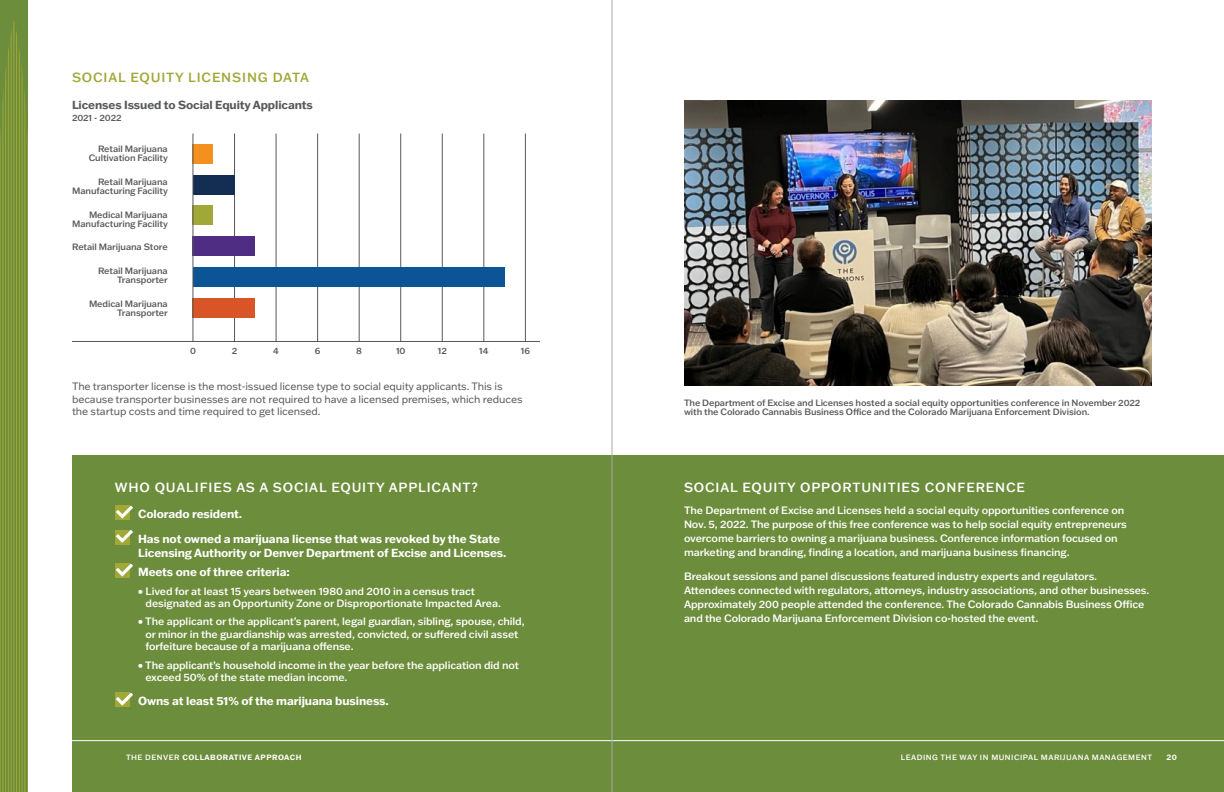
<style>
.page{position:relative;width:1224px;height:792px;background:#fff}
.page>*{position:absolute;margin:0;border:0;box-sizing:border-box;transform-origin:0 0}
.Subheads_1{font:500 13px "Franklin Gothic ATF";letter-spacing:.065em;color:#fff}
.Subheads_1-2{font:500 13px "Franklin Gothic ATF";letter-spacing:.065em;color:#a0a837}
.Subheads_2{font:700 11.5px/14px "Franklin Gothic ATF";letter-spacing:-.01em;color:#fff}
.Subheads_2-2{font:700 11.5px "Franklin Gothic ATF";letter-spacing:-.01em;color:#57585a}
.Body_Copy{font:500 10.5px/14px "Franklin Gothic ATF";letter-spacing:-.01em;color:#fff}
.Body_Copy-2{font:10.5px/12.5px "Franklin Gothic ATF";letter-spacing:-.01em;color:#57585a}
.Captions_and_Labels{font:500 9px/9px "Franklin Gothic ATF";letter-spacing:-.01em;color:#57585a;text-align:right}
.Body_Copy-3{font:500 7.5px "Franklin Gothic ATF";letter-spacing:.065em;color:#fff}
.Body_Copy-4{font:700 7.5px "Franklin Gothic ATF";letter-spacing:.065em;color:#fff}
.s1{font-weight:500}
</style>
<div class="page">
<div style="left:72px;top:456px;width:1152px;height:336px;background:#6c8d3b"></div>
<div style="left:115px;top:505px;width:15px;height:15px;background:#a0a837"></div>
<svg style="left:116px;top:506px;width:17px;height:12px"></svg>
<div style="left:115px;top:530px;width:15px;height:15px;background:#a0a837"></div>
<svg style="left:116px;top:530px;width:17px;height:13px"></svg>
<svg style="left:115px;top:563px;width:15px;height:15px"></svg>
<svg style="left:116px;top:564px;width:17px;height:12px"></svg>
<svg style="left:115px;top:692px;width:15px;height:15px"></svg>
<svg style="left:116px;top:693px;width:17px;height:12px"></svg>
<img style="left:684px;top:101px;width:468px;height:285px">
<hr style="left:72px;top:341px;width:468px;height:1px;background:#57585a">
<hr style="left:234px;top:134px;width:1px;height:208px;background:#57585a">
<hr style="left:276px;top:134px;width:1px;height:208px;background:#57585a">
<hr style="left:317px;top:134px;width:1px;height:208px;background:#57585a">
<hr style="left:359px;top:134px;width:1px;height:208px;background:#57585a">
<hr style="left:401px;top:134px;width:1px;height:208px;background:#57585a">
<hr style="left:442px;top:134px;width:1px;height:208px;background:#57585a">
<hr style="left:484px;top:134px;width:1px;height:208px;background:#57585a">
<hr style="left:525px;top:134px;width:1px;height:208px;background:#57585a">
<div style="left:193px;top:144px;width:20px;height:19px;background:#f4911e"></div>
<div style="left:193px;top:175px;width:42px;height:19px;background:#132d53"></div>
<div style="left:193px;top:206px;width:20px;height:19px;background:#a0a837"></div>
<div style="left:193px;top:236px;width:62px;height:20px;background:#4f2d82"></div>
<div style="left:193px;top:298px;width:62px;height:19px;background:#d95426"></div>
<div style="left:193px;top:267px;width:312px;height:20px;background:#0b5596"></div>
<hr style="left:193px;top:134px;width:1px;height:208px;background:#57585a">
<div style="left:0;top:0;width:28px;height:792px;background:#6c8d3b"></div>
<svg style="left:0;top:20px;width:28px;height:772px"></svg>
<hr style="left:72px;top:740px;width:540px;height:1px;background:#fff">
<hr style="left:612px;top:740px;width:612px;height:1px;background:#fff">
<hr style="left:612px;top:0;width:1px;height:792px;background:#a8a9ad">
<p class="Subheads_1-2" style="left:72px;top:68px;width:239px">SOCIAL EQUITY LICENSING DATA</p>
<p class="Subheads_2-2" style="left:72px;top:98px;width:242px">Licenses Issued to Social Equity Applicants</p>
<p class="Captions_and_Labels" style="left:72px;top:113px;width:51px">2021 - 2022</p>
<p class="Captions_and_Labels" style="left:89px;top:144px;width:81px">Retail Marijuana<br>Cultivation Facility</p>
<p class="Captions_and_Labels" style="left:72px;top:177px;width:97px">Retail Marijuana<br>Manufacturing Facility</p>
<p class="Captions_and_Labels" style="left:72px;top:210px;width:97px">Medical Marijuana<br>Manufacturing Facility</p>
<p class="Captions_and_Labels" style="left:72px;top:242px;width:97px">Retail Marijuana Store</p>
<p class="Captions_and_Labels" style="left:98px;top:266px;width:71px">Retail Marijuana<br>Transporter</p>
<p class="Captions_and_Labels" style="left:89px;top:299px;width:80px">Medical Marijuana<br>Transporter</p>
<p class="Captions_and_Labels" style="left:190px;top:346px;width:7px">0</p>
<p class="Captions_and_Labels" style="left:232px;top:346px;width:7px">2</p>
<p class="Captions_and_Labels" style="left:273px;top:346px;width:7px">4</p>
<p class="Captions_and_Labels" style="left:315px;top:346px;width:7px">6</p>
<p class="Captions_and_Labels" style="left:356px;top:346px;width:7px">8</p>
<p class="Captions_and_Labels" style="left:396px;top:346px;width:11px">10</p>
<p class="Captions_and_Labels" style="left:438px;top:346px;width:11px">12</p>
<p class="Captions_and_Labels" style="left:479px;top:346px;width:11px">14</p>
<p class="Captions_and_Labels" style="left:521px;top:346px;width:11px">16</p>
<p class="Body_Copy-2" style="left:72px;top:380px;width:452px">The transporter license is the most-issued license type to social equity applicants. This is because transporter businesses are not required to have a licensed premises, which reduces the startup costs and time required to get licensed.</p>
<p class="Subheads_1" style="left:115px;top:479px;width:365px">WHO QUALIFIES AS A SOCIAL EQUITY APPLICANT?</p>
<p class="Subheads_2" style="left:138px;top:507px;width:106px">Colorado resident.</p>
<p class="Subheads_2" style="left:138px;top:531px;width:370px">Has not owned a marijuana license that was revoked by the State<br>Licensing Authority or Denver Department of Excise and Licenses.</p>
<p class="Subheads_2" style="left:138px;top:565px;width:153px">Meets one of three criteria:</p>
<p class="Body_Copy" style="left:146px;top:584px;width:357px;line-height:12.5px;text-indent:-8px">• Lived for at least 15 years between 1980 and 2010 in a census tract designated as an Opportunity Zone or Disproportionate Impacted Area.</p>
<p class="Body_Copy" style="left:145px;top:615px;width:381px;line-height:12.5px;text-indent:-8px">• The applicant or the applicant’s parent, legal guardian, sibling, spouse, child, or minor in the guardianship was arrested, convicted, or suffered civil asset forfeiture because of a marijuana offense.</p>
<p class="Body_Copy" style="left:145px;top:658px;width:375px;line-height:12.5px;text-indent:-8px">• The applicant’s household income in the year before the application did not exceed 50% of the state median income.</p>
<p class="Subheads_2" style="left:138px;top:694px;width:252px">Owns at least 51% of the marijuana business.</p>
<p class="Captions_and_Labels" style="left:684px;top:398px;width:458px;text-align:left">The Department of Excise and Licenses hosted a social equity opportunities conference in November 2022 with the Colorado Cannabis Business Office and the Colorado Marijuana Enforcement Division.</p>
<p class="Subheads_1" style="left:684px;top:479px;width:342px">SOCIAL EQUITY OPPORTUNITIES CONFERENCE</p>
<p class="Body_Copy" style="left:684px;top:503px;width:444px">The Department of Excise and Licenses held a social equity opportunities conference on Nov. 5, 2022. The purpose of this free conference was to help social equity entrepreneurs overcome barriers to owning a marijuana business. Conference information focused on marketing and branding, finding a location, and marijuana business financing.</p>
<p class="Body_Copy" style="left:684px;top:569px;width:467px">Breakout sessions and panel discussions featured industry experts and regulators.<br>Attendees connected with regulators, attorneys, industry associations, and other businesses.<br>Approximately 200 people attended the conference. The Colorado Cannabis Business Office and the Colorado Marijuana Enforcement Division co-hosted the event.</p>
<p class="Body_Copy-4" style="left:126px;top:752px;width:177px"><span class="s1">THE DENVER</span> COLLABORATIVE APPROACH</p>
<p class="Body_Copy-3" style="left:901px;top:752px;width:253px">LEADING THE WAY IN MUNICIPAL MARIJUANA MANAGEMENT</p>
<p class="Body_Copy-4" style="left:1166px;top:752px;width:12px">20</p>
</div>
